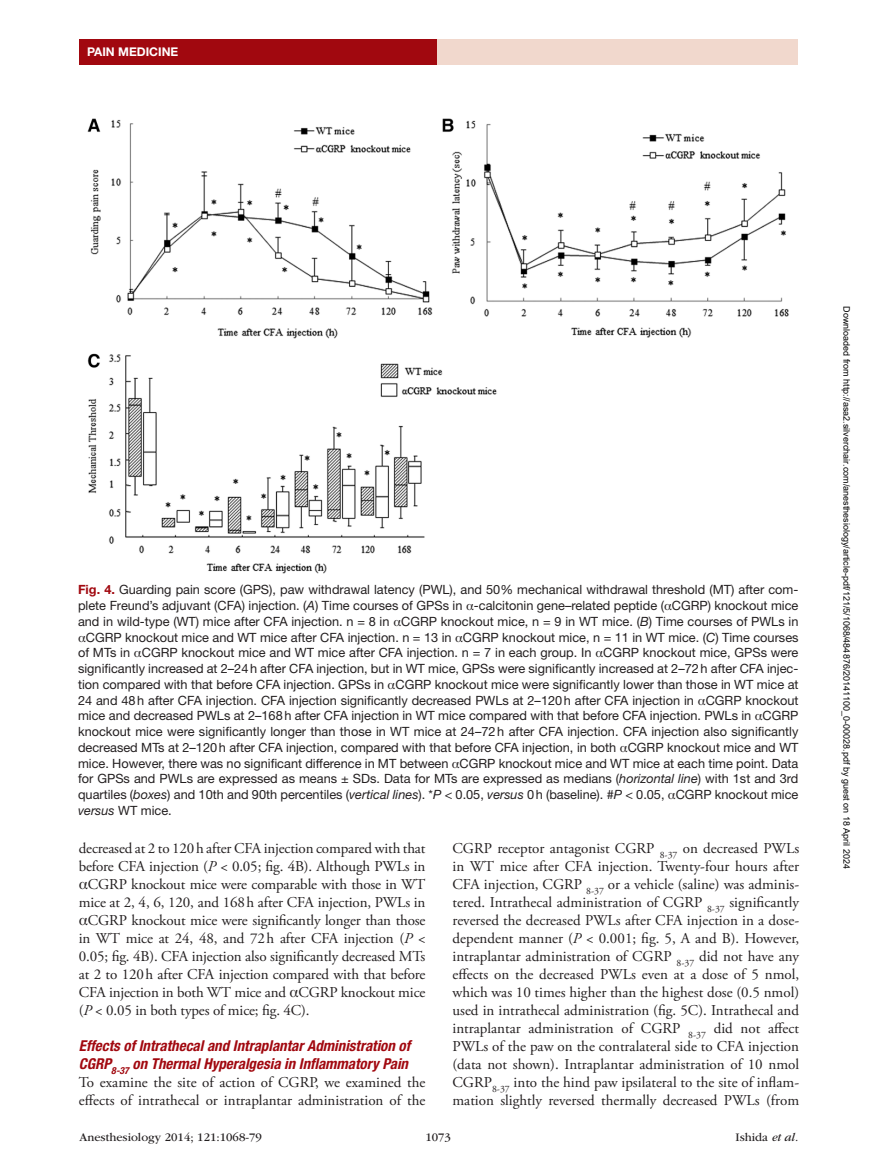
<style>
.page{position:relative;width:878px;height:1175px;background:#fff}
.page>*{position:absolute;margin:0;border:0;box-sizing:border-box;transform-origin:0 0}
.t1{font:15px/18px "Adobe Garamond Pro";color:#231f20;text-align:justify}
.t2{font:italic 700 condensed 15px/18px "Helvetica Neue LT Std";color:#a1080f}
.t3{font:12.75px/15.8px "Helvetica Neue LT Std";color:#231f20;text-align:justify}
.t4{font:12px "ITC Garamond Std";color:#231f20}
.t5{font:700 12px "Helvetica Neue LT Std";color:#fff}
.t6{font:9px "Arial";color:#000}
.s1{font-weight:700;color:#a1080f}
.s2{font-style:italic}
.s3{font-family:"Gandhari Unicode"}
</style>
<div class="page">
<div style="left:432px;top:39px;width:365px;height:26px;background:#f1d8cd"></div>
<div style="left:79px;top:39px;width:357px;height:25px;background:#a1080f"></div>
<img style="left:87px;top:118px;width:702px;height:456px">
<p class="t5" style="left:87px;top:44px;width:93px">PAIN MEDICINE</p>
<p class="t3" style="left:78px;top:581px;width:722px"><span class="s1">Fig. 4.</span> Guarding pain score (GPS), paw withdrawal latency (PWL), and 50% mechanical withdrawal threshold (MT) after com&shy;plete Freund’s adjuvant (CFA) injection. (<span class="s2">A</span>) Time courses of GPSs in <span class="s3">α</span>-calcitonin gene–related peptide (<span class="s3">α</span>CGRP) knockout mice and in wild-type (WT) mice after CFA injection. n = 8 in <span class="s3">α</span>CGRP knockout mice, n = 9 in WT mice. (<span class="s2">B</span>) Time courses of PWLs in <span class="s3">α</span>CGRP knockout mice and WT mice after CFA injection. n = 13 in <span class="s3">α</span>CGRP knockout mice, n = 11 in WT mice. (<span class="s2">C</span>) Time courses of MTs in <span class="s3">α</span>CGRP knockout mice and WT mice after CFA injection. n = 7 in each group. In <span class="s3">α</span>CGRP knockout mice, GPSs were significantly increased at 2–24h after CFA injection, but in WT mice, GPSs were significantly increased at 2–72h after CFA injec&shy;tion compared with that before CFA injection. GPSs in <span class="s3">α</span>CGRP knockout mice were significantly lower than those in WT mice at 24 and 48h after CFA injection. CFA injection significantly decreased PWLs at 2–120h after CFA injection in <span class="s3">α</span>CGRP knockout mice and decreased PWLs at 2–168h after CFA injection in WT mice compared with that before CFA injection. PWLs in <span class="s3">α</span>CGRP knockout mice were significantly longer than those in WT mice at 24–72h after CFA injection. CFA injection also significantly decreased MTs at 2–120h after CFA injection, compared with that before CFA injection, in both <span class="s3">α</span>CGRP knockout mice and WT mice. However, there was no significant difference in MT between <span class="s3">α</span>CGRP knockout mice and WT mice at each time point. Data for GPSs and PWLs are expressed as means ± SDs. Data for MTs are expressed as medians (<span class="s2">horizontal line</span>) with 1st and 3rd quartiles (<span class="s2">boxes</span>) and 10th and 90th percentiles (<span class="s2">vertical lines</span>). *<span class="s2">P</span> &lt; 0.05, <span class="s2">versus</span> 0h (baseline). #<span class="s2">P</span> &lt; 0.05, <span class="s3">α</span>CGRP knockout mice <span class="s2">versus</span> WT mice.</p>
<p class="t1" style="left:79px;top:839px;width:348px">decreased at 2 to 120h after CFA injection compared with that before CFA injection (<span class="s2">P</span> &lt; 0.05; fig. 4B). Although PWLs in <span class="s3">α</span>CGRP knockout mice were comparable with those in WT mice at 2, 4, 6, 120, and 168h after CFA injection, PWLs in <span class="s3">α</span>CGRP knockout mice were significantly longer than those in WT mice at 24, 48, and 72h after CFA injection (<span class="s2">P</span> &lt; 0.05; fig. 4B). CFA injection also significantly decreased MTs at 2 to 120h after CFA injection compared with that before CFA injection in both WT mice and <span class="s3">α</span>CGRP knockout mice (<span class="s2">P</span> &lt; 0.05 in both types of mice; fig. 4C).</p>
<p class="t2" style="left:79px;top:1036px;width:333px">Effects of Intrathecal and Intraplantar Administration of<br>CGRP<sub>8-37</sub> on Thermal Hyperalgesia in Inflammatory Pain</p>
<p class="t1" style="left:79px;top:1073px;width:348px">To examine the site of action of CGRP, we examined the effects of intrathecal or intraplantar administration of the</p>
<p class="t1" style="left:452px;top:839px;width:348px">CGRP receptor antagonist CGRP <sub>8-37</sub> on decreased PWLs in WT mice after CFA injection. Twenty-four hours after CFA injection, CGRP <sub>8-37</sub> or a vehicle (saline) was adminis&shy;tered. Intrathecal administration of CGRP <sub>8-37</sub> significantly reversed the decreased PWLs after CFA injection in a dose&shy;dependent manner (<span class="s2">P</span> &lt; 0.001; fig. 5, A and B). However, intraplantar administration of CGRP <sub>8-37</sub> did not have any effects on the decreased PWLs even at a dose of 5 nmol, which was 10 times higher than the highest dose (0.5 nmol) used in intrathecal administration (fig. 5C). Intrathecal and intraplantar administration of CGRP <sub>8-37</sub> did not affect PWLs of the paw on the contralateral side to CFA injection (data not shown). Intraplantar administration of 10 nmol CGRP<sub>8-37</sub> into the hind paw ipsilateral to the site of inflam&shy;mation slightly reversed thermally decreased PWLs (from</p>
<p class="t4" style="left:80px;top:1130px;width:184px">Anesthesiology 2014; 121:1068-79</p>
<p class="t4" style="left:425px;top:1130px;width:27px">1073</p>
<p class="t4" style="left:735px;top:1130px;width:64px">Ishida <span class="s2">et al.</span></p>
<p class="t6" style="left:850px;top:306px;width:564px;rotate:90deg">Downloaded from http://asa2.silverchair.com/anesthesiology/article-pdf/121/5/1068/484876/20141100_0-00028.pdf by guest on 18 April 2024</p>
</div>
